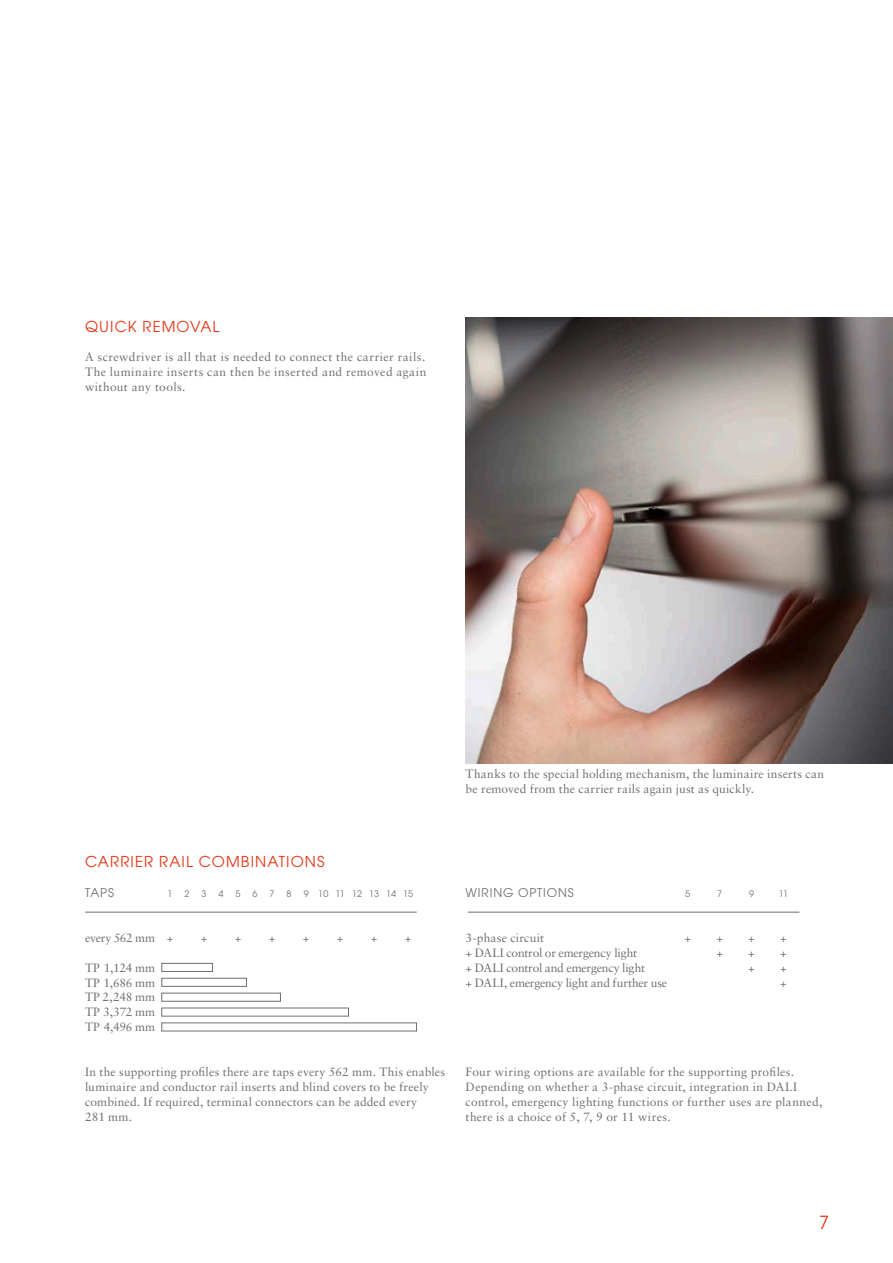
<style>
.page{position:relative;width:893px;height:1263px;background:#fff}
.page>*{position:absolute;margin:0;border:0;box-sizing:border-box;transform-origin:0 0}
.t1{font:18px "ITC Avant Garde Pro";color:#e53617}
.t2{font:15px "ITC Avant Garde Pro";letter-spacing:.07em;color:#e53617}
.t3{font:12px/14.9px "Sabon LT Std";letter-spacing:.02em;color:#6f6f6e}
.t4{font:12px/14.9px "Sabon LT Std";letter-spacing:-.02em;color:#6f6f6e}
.t5{font:12px "ITC Avant Garde Pro";letter-spacing:.07em;color:#6f6f6e}
.t6{font:12px "Sabon LT Std";letter-spacing:-.025em;color:#6f6f6e}
.t7{font:9px "ITC Avant Garde Pro";letter-spacing:.01em;color:#6f6f6e}
</style>
<div class="page">
<img style="left:466px;top:317px;width:427px;height:446px">
<div style="left:162px;top:963px;width:51px;height:9px;border:1px solid #6f6f6e"></div>
<div style="left:162px;top:978px;width:85px;height:8px;border:1px solid #6f6f6e"></div>
<div style="left:162px;top:993px;width:119px;height:8px;border:1px solid #6f6f6e"></div>
<hr style="left:468px;top:912px;width:331px;height:1px;background:#6f6f6e">
<hr style="left:85px;top:912px;width:332px;height:1px;background:#6f6f6e">
<p class="t2" style="left:85px;top:317px;width:136px">QUICK REMOVAL</p>
<p class="t3" style="left:85px;top:350px;width:343px;text-align:justify">A screwdriver is all that is needed to connect the carrier rails.<br>The luminaire inserts can then be inserted and removed again without any tools.</p>
<p class="t2" style="left:85px;top:853px;width:241px">CARRIER RAIL COMBINATIONS</p>
<p class="t3" style="left:466px;top:766px;width:360px">Thanks to the special holding mechanism, the luminaire inserts can be removed from the carrier rails again just as quickly.</p>
<p class="t5" style="left:85px;top:885px;width:30px">TAPS</p>
<p class="t7" style="left:369px;top:888px;width:46px">13 14 15</p>
<p class="t5" style="left:466px;top:885px;width:110px">WIRING OPTIONS</p>
<p class="t7" style="left:685px;top:888px;width:6px">5</p>
<p class="t7" style="left:717px;top:888px;width:6px">7</p>
<p class="t7" style="left:749px;top:888px;width:6px">9</p>
<p class="t7" style="left:779px;top:888px;width:11px">11</p>
<p class="t7" style="left:168px;top:888px;width:6px">1</p>
<p class="t7" style="left:185px;top:888px;width:6px">2</p>
<p class="t7" style="left:202px;top:888px;width:6px">3</p>
<p class="t7" style="left:219px;top:888px;width:6px">4</p>
<p class="t7" style="left:236px;top:888px;width:6px">5</p>
<p class="t7" style="left:253px;top:888px;width:6px">6</p>
<p class="t7" style="left:270px;top:888px;width:6px">7</p>
<p class="t7" style="left:287px;top:888px;width:6px">8</p>
<p class="t7" style="left:304px;top:888px;width:60px">9 10 11 12</p>
<p class="t6" style="left:85px;top:930px;width:90px">every 562 mm +</p>
<p class="t3" style="left:201px;top:930px;width:8px">+</p>
<p class="t3" style="left:235px;top:930px;width:8px">+</p>
<p class="t3" style="left:269px;top:930px;width:8px">+</p>
<p class="t3" style="left:303px;top:930px;width:8px">+</p>
<p class="t3" style="left:337px;top:930px;width:8px">+</p>
<p class="t3" style="left:371px;top:930px;width:8px">+</p>
<p class="t3" style="left:405px;top:930px;width:8px">+</p>
<p class="t3" style="left:85px;top:960px;width:72px;text-align:justify">TP 1,124 mm TP 1,686 mm TP 2,248 mm TP 3,372 mm TP 4,496 mm</p>
<p class="t3" style="left:466px;top:930px;width:80px">3-phase circuit</p>
<p class="t3" style="left:684px;top:930px;width:8px">+</p>
<p class="t4" style="left:466px;top:945px;width:203px">+ DALI control or emergency light<br>+ DALI control and emergency light<br>+ DALI, emergency light and further use</p>
<p class="t3" style="left:748px;top:930px;width:8px;text-align:justify">+ + +</p>
<p class="t3" style="left:716px;top:930px;width:8px">+ +</p>
<p class="t3" style="left:780px;top:930px;width:8px;text-align:justify">+ + + +</p>
<p class="t3" style="left:85px;top:1064px;width:362px">In the supporting profiles there are taps every 562 mm. This enables luminaire and conductor rail inserts and blind covers to be freely combined. If required, terminal connectors can be added every<br>281 mm.</p>
<p class="t3" style="left:466px;top:1064px;width:358px">Four wiring options are available for the supporting profiles.<br>Depending on whether a 3-phase circuit, integration in DALI control, emergency lighting functions or further uses are planned, there is a choice of 5, 7, 9 or 11 wires.</p>
<h1 class="t1" style="left:819px;top:1211px;width:11px">7</h1>
</div>
